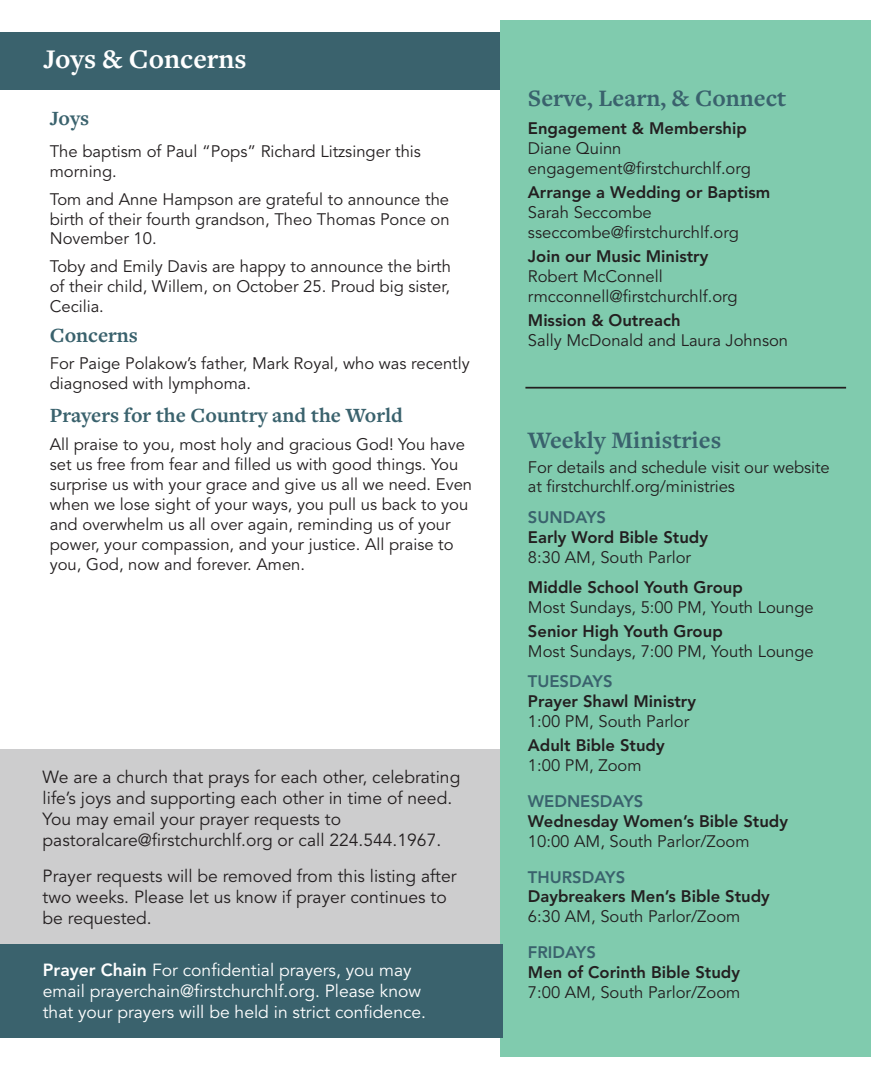
<style>
.page{position:relative;width:882px;height:1071px;background:#fff}
.page>*{position:absolute;margin:0;border:0;box-sizing:border-box;transform-origin:0 0}
.page_heading{font:700 28px "Freight Text Pro";color:#fff}
.liturgy_heading{font:700 24.5px "Freight Text Pro";color:#3a626d}
.liturgy_heading-2{font:700 21px "Freight Text Pro";color:#3a626d}
.t1{font:17.5px/21px "Avenir LT Std";color:#231f20}
.t2{font:17.5px/21px "Avenir LT Std";color:#fff}
.Announcement_body{font:16.62px/19.9px "Avenir LT Std";color:#231f20}
.Announcement_body-2{font:800 16.62px/19.9px "Avenir LT Std";color:#231f20}
.s1{font-weight:800}
.s2{color:#3a626d}
.s3{font-weight:400}
.s4{font-weight:800;color:#3a626d}
</style>
<div class="page">
<div style="left:0;top:32px;width:502px;height:57px;background:#3a626d"></div>
<div style="left:0;top:750px;width:502px;height:194px;background:#cdcdce"></div>
<div style="left:500px;top:21px;width:371px;height:1036px;background:#80cbae"></div>
<hr style="left:525px;top:387px;width:321px;height:2px;background:#231f20">
<div style="left:0;top:944px;width:502px;height:94px;background:#3a626d"></div>
<p class="page_heading" style="left:43px;top:40px;width:205px">Joys &amp; Concerns</p>
<p class="liturgy_heading-2" style="left:50px;top:104px;width:41px">Joys</p>
<p class="Announcement_body" style="left:50px;top:142px;width:373px">The baptism of Paul “Pops” Richard Litzsinger this morning.</p>
<p class="Announcement_body" style="left:50px;top:189px;width:401px;text-align:justify">Tom and Anne Hampson are grateful to announce the birth of their fourth grandson, Theo Thomas Ponce on November 10.</p>
<p class="Announcement_body" style="left:50px;top:257px;width:403px;text-align:justify">Toby and Emily Davis are happy to announce the birth of their child, Willem, on October 25. Proud big sister, Cecilia.</p>
<p class="liturgy_heading-2" style="left:50px;top:321px;width:90px">Concerns</p>
<p class="Announcement_body" style="left:50px;top:354px;width:422px">For Paige Polakow’s father, Mark Royal, who was recently diagnosed with lymphoma.</p>
<p class="liturgy_heading-2" style="left:50px;top:402px;width:355px">Prayers for the Country and the World</p>
<p class="Announcement_body" style="left:50px;top:435px;width:424px">All praise to you, most holy and gracious God! You have set us free from fear and filled us with good things. You surprise us with your grace and give us all we need. Even when we lose sight of your ways, you pull us back to you and overwhelm us all over again, reminding us of your power, your compassion, and your justice. All praise to you, God, now and forever. Amen.</p>
<p class="t1" style="left:43px;top:766px;width:419px">We are a church that prays for each other, celebrating life’s joys and supporting each other in time of need.<br>You may email your prayer requests to pastoralcare@firstchurchlf.org or call 224.544.1967.</p>
<p class="t1" style="left:43px;top:866px;width:416px">Prayer requests will be removed from this listing after two weeks. Please let us know if prayer continues to be requested.</p>
<p class="t2" style="left:43px;top:960px;width:385px"><span class="s1">Prayer Chain</span> For confidential prayers, you may email prayerchain@firstchurchlf.org. Please know that your prayers will be held in strict confidence.</p>
<p class="liturgy_heading" style="left:528px;top:82px;width:260px">Serve, Learn, &amp; Connect</p>
<p class="Announcement_body" style="left:528px;top:119px;width:224px"><span class="s1">Engagement &amp; Membership<br></span>Diane Quinn engagement@firstchurchlf.org</p>
<p class="Announcement_body" style="left:528px;top:183px;width:244px"><span class="s1">Arrange a Wedding or Baptism<br></span>Sarah Seccombe sseccombe@firstchurchlf.org</p>
<p class="Announcement_body" style="left:528px;top:247px;width:211px"><span class="s1">Join our Music Ministry<br></span>Robert McConnell rmcconnell@firstchurchlf.org</p>
<p class="Announcement_body" style="left:528px;top:311px;width:262px"><span class="s1">Mission &amp; Outreach<br></span>Sally McDonald and Laura Johnson</p>
<p class="liturgy_heading" style="left:528px;top:424px;width:195px">Weekly Ministries</p>
<p class="Announcement_body" style="left:528px;top:457px;width:303px">For details and schedule visit our website at firstchurchlf.org/ministries</p>
<p class="Announcement_body-2" style="left:528px;top:507px;width:182px"><span class="s2">SUNDAYS<br></span>Early Word Bible Study<br><span class="s3">8:30 AM, South Parlor</span></p>
<p class="Announcement_body" style="left:528px;top:578px;width:287px"><span class="s1">Middle School Youth Group<br></span>Most Sundays, 5:00 PM, Youth Lounge</p>
<p class="Announcement_body" style="left:528px;top:622px;width:287px"><span class="s1">Senior High Youth Group<br></span>Most Sundays, 7:00 PM, Youth Lounge</p>
<p class="Announcement_body-2" style="left:528px;top:672px;width:170px"><span class="s2">TUESDAYS<br></span>Prayer Shawl Ministry<br><span class="s3">1:00 PM, South Parlor</span></p>
<p class="Announcement_body-2" style="left:528px;top:736px;width:138px">Adult Bible Study<br><span class="s3">1:00 PM, Zoom</span></p>
<p class="Announcement_body-2" style="left:528px;top:791px;width:262px"><span class="s2">WEDNESDAYS<br></span>Wednesday Women’s Bible Study<br><span class="s3">10:00 AM, South Parlor/Zoom</span></p>
<p class="Announcement_body-2" style="left:528px;top:867px;width:244px"><span class="s2">THURSDAYS<br></span>Daybreakers Men’s Bible Study<br><span class="s3">6:30 AM, South Parlor/Zoom</span></p>
<p class="Announcement_body" style="left:528px;top:943px;width:214px"><span class="s4">FRIDAYS<br></span><span class="s1">Men of Corinth Bible Study<br></span>7:00 AM, South Parlor/Zoom</p>
</div>
